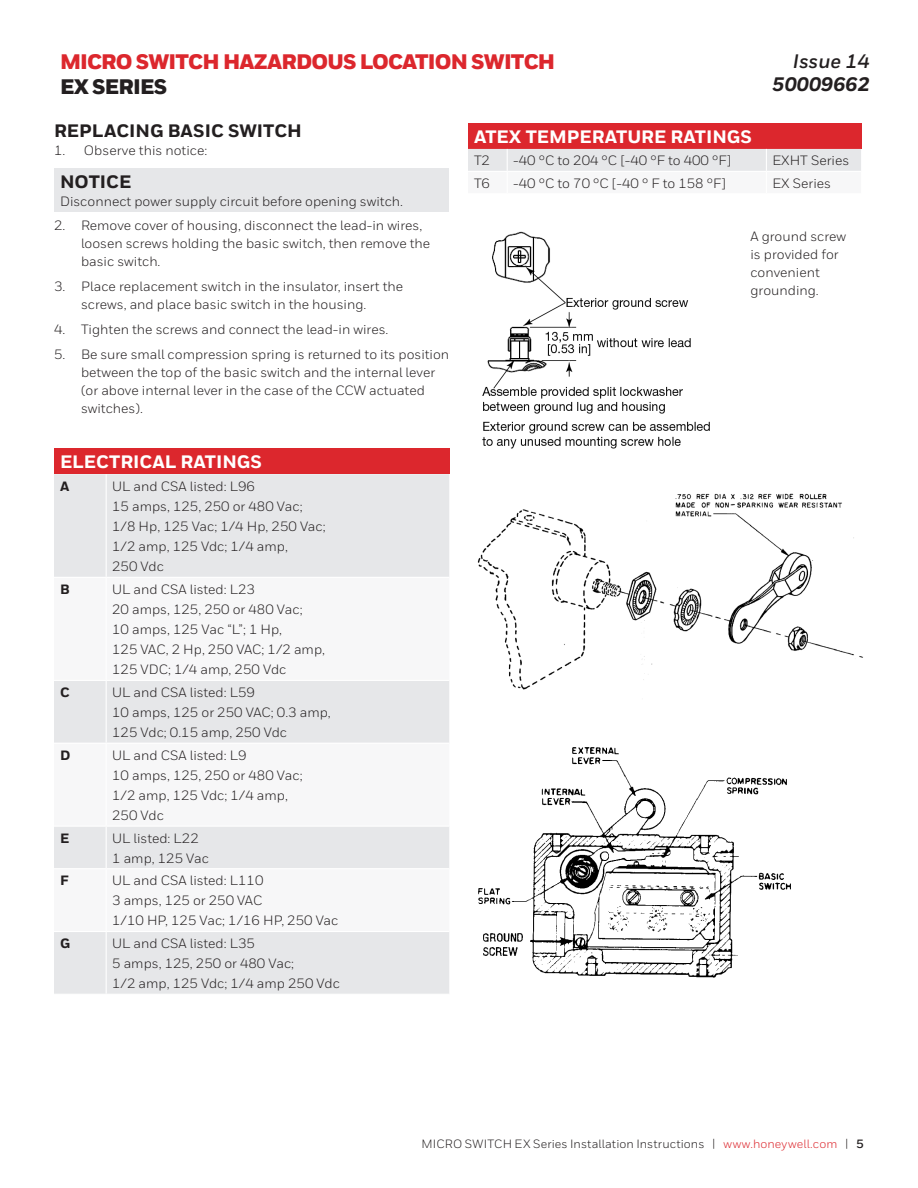
<style>
.page{position:relative;width:918px;height:1188px;background:#fff}
.page>*{position:absolute;margin:0;border:0;box-sizing:border-box;transform-origin:0 0}
.t1{font:900 21px "Honeywell Sans";letter-spacing:-.04em;color:#dc272d}
.t2{font:900 21px "Honeywell Sans";letter-spacing:-.04em;color:#231f20}
.t3{font:italic 800 19.5px "Honeywell Sans";color:#231f20}
.t4{font:italic 700 19.5px "Honeywell Sans";color:#231f20}
.Body_Copy{font:800 18px "Honeywell Sans";color:#fff}
.Body_Copy-2{font:800 18px "Honeywell Sans";color:#231f20}
.Warning_Subhead{font:800 18px "Honeywell Sans";color:#231f20}
.Body_Copy_Hanging{font:13.5px/18px "Honeywell Sans";color:#231f20}
.Body_Copy-3{font:13.5px/18px "Honeywell Sans";color:#231f20}
.Body_Copy_Hanging-2{font:800 13.5px "Honeywell Sans";color:#231f20}
.t5{font:12px "Honeywell Sans";letter-spacing:.01em;color:#231f20}
.s1{color:#dc272d}
.s2{font-weight:700}
</style>
<div class="page">
<div style="left:54px;top:168px;width:394px;height:44px;background:#e6e7e9"></div>
<div style="left:54px;top:448px;width:395px;height:26px;background:#dc272d"></div>
<div style="left:54px;top:474px;width:395px;height:520px;background:#e6e7e9"></div>
<svg style="left:54px;top:578px;width:395px;height:353px"></svg>
<hr style="left:106px;top:474px;width:1px;height:103px;background:#fff">
<hr style="left:54px;top:577px;width:52px;height:1px;background:#fff">
<hr style="left:106px;top:577px;width:343px;height:1px;background:#fff">
<hr style="left:106px;top:578px;width:1px;height:102px;background:#fff">
<hr style="left:54px;top:680px;width:52px;height:1px;background:#fff">
<hr style="left:106px;top:680px;width:343px;height:1px;background:#fff">
<hr style="left:106px;top:681px;width:1px;height:62px;background:#fff">
<hr style="left:54px;top:743px;width:52px;height:1px;background:#fff">
<hr style="left:106px;top:743px;width:343px;height:1px;background:#fff">
<hr style="left:106px;top:744px;width:1px;height:82px;background:#fff">
<hr style="left:54px;top:826px;width:52px;height:1px;background:#fff">
<hr style="left:106px;top:826px;width:343px;height:1px;background:#fff">
<hr style="left:106px;top:827px;width:1px;height:41px;background:#fff">
<hr style="left:54px;top:868px;width:52px;height:1px;background:#fff">
<hr style="left:106px;top:868px;width:343px;height:1px;background:#fff">
<hr style="left:106px;top:869px;width:1px;height:62px;background:#fff">
<hr style="left:54px;top:931px;width:52px;height:1px;background:#fff">
<hr style="left:106px;top:931px;width:343px;height:1px;background:#fff">
<hr style="left:106px;top:932px;width:1px;height:62px;background:#fff">
<div style="left:468px;top:123px;width:393px;height:26px;background:#dc272d"></div>
<div style="left:468px;top:149px;width:393px;height:22px;background:#e6e7e9"></div>
<img style="left:482px;top:231px;width:228px;height:218px">
<img style="left:477px;top:493px;width:386px;height:197px">
<img style="left:478px;top:747px;width:313px;height:231px">
<h1 class="t1" style="left:60px;top:48px;width:497px">MICRO SWITCH HAZARDOUS LOCATION SWITCH</h1>
<h1 class="t2" style="left:60px;top:74px;width:109px">EX SERIES</h1>
<h2 class="t4" style="left:793px;top:49px;width:79px">Issue 14</h2>
<h2 class="t3" style="left:772px;top:72px;width:99px">50009662</h2>
<p class="Body_Copy-2" style="left:54px;top:120px;width:249px">REPLACING BASIC SWITCH</p>
<p class="Body_Copy-3" style="left:54px;top:141px;width:155px">1. Observe this notice:</p>
<p class="Warning_Subhead" style="left:60px;top:170px;width:73px">NOTICE</p>
<p class="Body_Copy-3" style="left:60px;top:192px;width:345px">Disconnect power supply circuit before opening switch.</p>
<p class="Body_Copy-3" style="left:81px;top:217px;width:351px;text-indent:-27px">2. Remove cover of housing, disconnect the lead-in wires, loosen screws holding the basic switch, then remove the basic switch.</p>
<p class="Body_Copy-3" style="left:81px;top:277px;width:324px;text-indent:-27px">3. Place replacement switch in the insulator, insert the screws, and place basic switch in the housing.</p>
<p class="Body_Copy-3" style="left:54px;top:320px;width:336px">4. Tighten the screws and connect the lead-in wires.</p>
<p class="Body_Copy-3" style="left:81px;top:345px;width:370px;text-indent:-27px">5. Be sure small compression spring is returned to its position between the top of the basic switch and the internal lever (or above internal lever in the case of the CCW actuated switches).</p>
<p class="Body_Copy" style="left:60px;top:451px;width:204px">ELECTRICAL RATINGS</p>
<p class="Body_Copy_Hanging-2" style="left:60px;top:478px;width:11px">A</p>
<p class="Body_Copy_Hanging" style="left:112px;top:477px;width:144px">UL and CSA listed: L96</p>
<p class="Body_Copy_Hanging" style="left:112px;top:497px;width:192px">15 amps, 125, 250 or 480 Vac;</p>
<p class="Body_Copy_Hanging" style="left:112px;top:517px;width:215px">1/8 Hp, 125 Vac; 1/4 Hp, 250 Vac;</p>
<p class="Body_Copy_Hanging" style="left:112px;top:538px;width:177px">1/2 amp, 125 Vdc; 1/4 amp,</p>
<p class="Body_Copy_Hanging" style="left:112px;top:558px;width:53px">250 Vdc</p>
<p class="Body_Copy_Hanging-2" style="left:60px;top:581px;width:11px">B</p>
<p class="Body_Copy_Hanging" style="left:112px;top:580px;width:144px">UL and CSA listed: L23</p>
<p class="Body_Copy_Hanging" style="left:112px;top:600px;width:192px">20 amps, 125, 250 or 480 Vac;</p>
<p class="Body_Copy_Hanging" style="left:112px;top:620px;width:172px">10 amps, 125 Vac “L”; 1 Hp,</p>
<p class="Body_Copy_Hanging" style="left:112px;top:641px;width:214px">125 VAC, 2 Hp, 250 VAC; 1/2 amp,</p>
<p class="Body_Copy_Hanging" style="left:112px;top:661px;width:176px">125 VDC; 1/4 amp, 250 Vdc</p>
<p class="Body_Copy_Hanging-2" style="left:60px;top:684px;width:11px">C</p>
<p class="Body_Copy_Hanging" style="left:112px;top:683px;width:144px">UL and CSA listed: L59</p>
<p class="Body_Copy_Hanging" style="left:112px;top:703px;width:220px">10 amps, 125 or 250 VAC; 0.3 amp,</p>
<p class="Body_Copy_Hanging" style="left:112px;top:724px;width:176px">125 Vdc; 0.15 amp, 250 Vdc</p>
<p class="Body_Copy_Hanging-2" style="left:60px;top:747px;width:12px">D</p>
<p class="Body_Copy_Hanging" style="left:112px;top:746px;width:136px">UL and CSA listed: L9</p>
<p class="Body_Copy_Hanging" style="left:112px;top:766px;width:192px">10 amps, 125, 250 or 480 Vac;</p>
<p class="Body_Copy_Hanging" style="left:112px;top:786px;width:177px">1/2 amp, 125 Vdc; 1/4 amp,</p>
<p class="Body_Copy_Hanging" style="left:112px;top:806px;width:53px">250 Vdc</p>
<p class="Body_Copy_Hanging-2" style="left:60px;top:830px;width:11px">E</p>
<p class="Body_Copy_Hanging" style="left:112px;top:829px;width:88px">UL listed: L22</p>
<p class="Body_Copy_Hanging" style="left:112px;top:849px;width:98px">1 amp, 125 Vac</p>
<p class="Body_Copy_Hanging-2" style="left:60px;top:872px;width:10px">F</p>
<p class="Body_Copy_Hanging" style="left:112px;top:872px;width:153px">UL and CSA listed: L110</p>
<p class="Body_Copy_Hanging" style="left:112px;top:892px;width:152px">3 amps, 125 or 250 VAC</p>
<p class="Body_Copy_Hanging" style="left:112px;top:912px;width:228px">1/10 HP, 125 Vac; 1/16 HP, 250 Vac</p>
<p class="Body_Copy_Hanging-2" style="left:60px;top:935px;width:12px">G</p>
<p class="Body_Copy_Hanging" style="left:112px;top:934px;width:144px">UL and CSA listed: L35</p>
<p class="Body_Copy_Hanging" style="left:112px;top:954px;width:183px">5 amps, 125, 250 or 480 Vac;</p>
<p class="Body_Copy_Hanging" style="left:112px;top:975px;width:229px">1/2 amp, 125 Vdc; 1/4 amp 250 Vdc</p>
<p class="Body_Copy" style="left:474px;top:126px;width:280px">ATEX TEMPERATURE RATINGS</p>
<p class="Body_Copy_Hanging" style="left:474px;top:152px;width:18px">T2</p>
<p class="Body_Copy_Hanging" style="left:513px;top:152px;width:220px">-40 °C to 204 °C [-40 °F to 400 °F]</p>
<p class="Body_Copy_Hanging" style="left:772px;top:152px;width:78px">EXHT Series</p>
<p class="Body_Copy_Hanging" style="left:474px;top:174px;width:18px">T6</p>
<p class="Body_Copy_Hanging" style="left:513px;top:174px;width:214px">-40 °C to 70 °C [-40 ° F to 158 °F]</p>
<p class="Body_Copy_Hanging" style="left:772px;top:174px;width:60px">EX Series</p>
<p class="Body_Copy_Hanging" style="left:750px;top:227px;width:97px">A ground screw is provided for convenient grounding.</p>
<p class="t5" style="left:422px;top:1136px;width:444px">MICRO SWITCH EX Series Installation Instructions | <span class="s1">www.honeywell.com</span> | <span class="s2">5</span></p>
</div>
